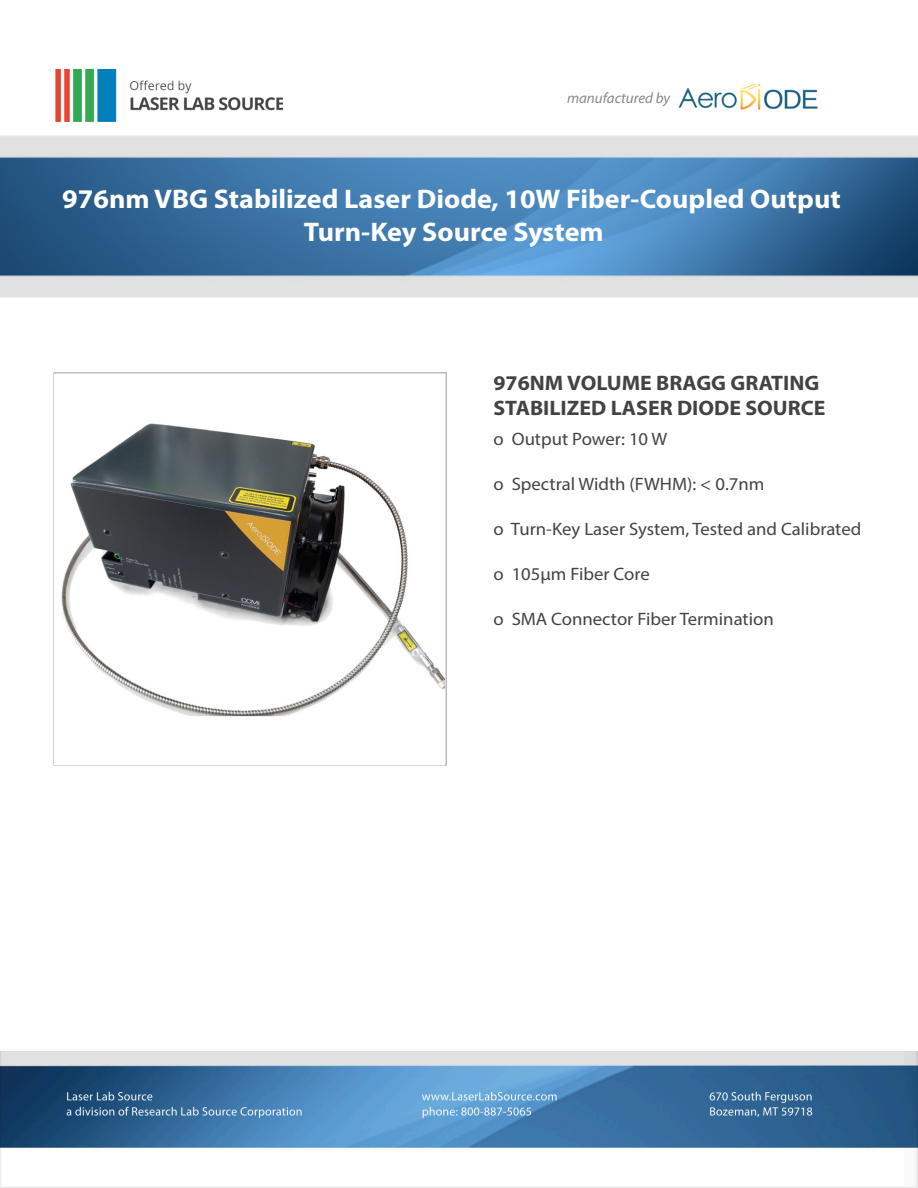
<style>
.page{position:relative;width:918px;height:1188px;background:#fff}
.page>*{position:absolute;margin:0;border:0;box-sizing:border-box;transform-origin:0 0}
.t1{font:700 27px "Myriad Pro";color:#fff;scale:1.04 1}
.t2{font:700 21px "Myriad Pro";color:#434343;scale:1.04 1}
.t3{font:18px "Myriad Pro";color:#434343;scale:1.04 1}
.t4{font:italic 15px "Myriad Pro";color:#888}
</style>
<div class="page">
<img style="left:0;top:135px;width:918px;height:162px">
<img style="left:55px;top:69px;width:228px;height:53px">
<img style="left:1px;top:1052px;width:917px;height:136px">
<div style="left:53px;top:372px;width:394px;height:394px;border:2px solid #bbb"></div>
<img style="left:55px;top:374px;width:390px;height:390px">
<img style="left:678px;top:85px;width:140px;height:25px">
<p class="t4" style="left:567px;top:89px;width:105px">manufactured by</p>
<p class="t1" style="left:62px;top:184px;width:750px">976nm VBG Stabilized Laser Diode, 10W Fiber-Coupled Output</p>
<p class="t1" style="left:304px;top:217px;width:290px">Turn-Key Source System</p>
<p class="t2" style="left:494px;top:371px;width:315px">976NM VOLUME BRAGG GRATING</p>
<p class="t2" style="left:494px;top:396px;width:321px">STABILIZED LASER DIODE SOURCE</p>
<p class="t3" style="left:494px;top:427px;width:169px">ο Output Power: 10 W</p>
<p class="t3" style="left:494px;top:472px;width:262px">ο Spectral Width (FWHM): &lt; 0.7nm</p>
<p class="t3" style="left:494px;top:517px;width:355px">ο Turn-Key Laser System, Tested and Calibrated</p>
<p class="t3" style="left:494px;top:562px;width:152px">ο 105µm Fiber Core</p>
<p class="t3" style="left:494px;top:607px;width:271px">ο SMA Connector Fiber Termination</p>
</div>
